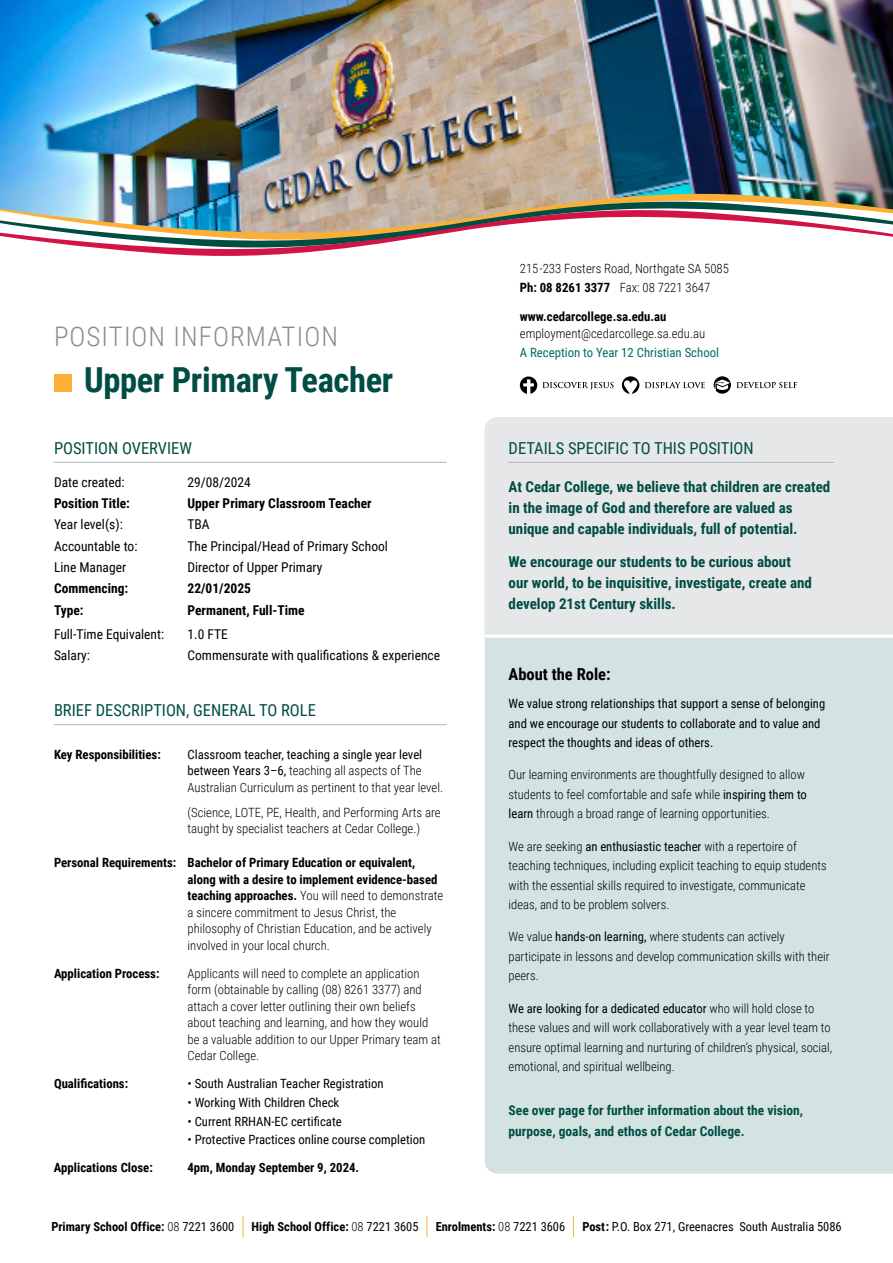
<style>
.page{position:relative;width:893px;height:1263px;background:#fff}
.page>*{position:absolute;margin:0;border:0;box-sizing:border-box;transform-origin:0 0}
.t1{font:700 34.5px "Roboto Condensed";letter-spacing:-.01em;color:#004d43}
.t2{font:300 27px "Roboto Condensed";letter-spacing:.04em;color:#8a8c8e}
.t3{font:16.5px "Roboto Condensed";color:#004d43}
.t4{font:700 16.5px "Roboto Condensed";color:#000}
.t5{font:700 15px/21px "Roboto Condensed";color:#004d43}
.t6{font:13.5px "Roboto Condensed";color:#000}
.t7{font:700 13.5px "Roboto Condensed";color:#000}
.t8{font:700 13.5px/20.7px "Roboto Condensed";color:#004d43}
.t9{font:300 12.75px/16.5px "Roboto Condensed";color:#000}
.t10{font:12.75px/19.5px "Roboto Condensed";color:#000}
.t11{font:700 12.75px "Roboto Condensed";color:#000}
.t12{font:12.75px "Roboto Condensed";color:#006c65}
.t13{font:700 12.45px "Roboto Condensed";color:#000}
.t14{font:12.45px "Roboto Condensed";color:#000}
.s1{font-weight:400}
.s2{font-weight:700}
.s3{font-weight:300}
</style>
<div class="page">
<img style="left:0;top:0;width:893px;height:178px">
<img style="left:0;top:178px;width:893px;height:8px">
<img style="left:0;top:186px;width:893px;height:70px">
<hr style="left:54px;top:462px;width:392px;height:1px;background:#b1b4b6">
<hr style="left:54px;top:724px;width:392px;height:1px;background:#b1b4b6">
<svg style="left:243px;top:1216px;width:1px;height:21px"></svg>
<svg style="left:427px;top:1216px;width:1px;height:21px"></svg>
<svg style="left:573px;top:1216px;width:1px;height:21px"></svg>
<div style="left:54px;top:374px;width:17px;height:18px;background:#fbaf34"></div>
<svg style="left:622px;top:376px;width:17px;height:18px"></svg>
<svg style="left:520px;top:376px;width:94px;height:18px"></svg>
<svg style="left:645px;top:382px;width:60px;height:6px"></svg>
<svg style="left:714px;top:376px;width:83px;height:18px"></svg>
<div style="left:485px;top:638px;width:408px;height:536px;background:#d3e3e1"></div>
<div style="left:485px;top:417px;width:408px;height:220px;background:#e6e7e8"></div>
<hr style="left:509px;top:462px;width:325px;height:1px;background:#b1b4b6">
<hr style="left:480px;top:635px;width:413px;height:3px;background:#fff">
<h2 class="t2" style="left:54px;top:317px;width:285px">POSITION INFORMATION</h2>
<h1 class="t1" style="left:84px;top:355px;width:311px">Upper Primary Teacher</h1>
<p class="t3" style="left:54px;top:436px;width:140px">POSITION OVERVIEW</p>
<p class="t6" style="left:54px;top:472px;width:72px">Date created:</p>
<p class="t6" style="left:188px;top:472px;width:65px">29/08/2024</p>
<p class="t7" style="left:54px;top:494px;width:77px">Position Title:</p>
<p class="t7" style="left:188px;top:494px;width:186px">Upper Primary Classroom Teacher</p>
<p class="t6" style="left:54px;top:515px;width:70px">Year level(s):</p>
<p class="t6" style="left:188px;top:515px;width:24px">TBA</p>
<p class="t6" style="left:54px;top:536px;width:85px">Accountable to:</p>
<p class="t6" style="left:188px;top:536px;width:202px">The Principal/Head of Primary School</p>
<p class="t6" style="left:54px;top:558px;width:74px">Line Manager</p>
<p class="t6" style="left:188px;top:558px;width:136px">Director of Upper Primary</p>
<p class="t7" style="left:54px;top:579px;width:76px">Commencing:</p>
<p class="t7" style="left:188px;top:579px;width:65px">22/01/2025</p>
<p class="t7" style="left:54px;top:600px;width:31px">Type:</p>
<p class="t7" style="left:188px;top:600px;width:119px">Permanent, Full-Time</p>
<p class="t6" style="left:54px;top:625px;width:112px">Full-Time Equivalent:</p>
<p class="t6" style="left:188px;top:625px;width:42px">1.0 FTE</p>
<p class="t6" style="left:54px;top:646px;width:38px">Salary:</p>
<p class="t6" style="left:188px;top:646px;width:254px">Commensurate with qualifications &amp; experience</p>
<p class="t3" style="left:54px;top:698px;width:263px">BRIEF DESCRIPTION, GENERAL TO ROLE</p>
<p class="t11" style="left:54px;top:745px;width:108px">Key Responsibilities:</p>
<p class="t9" style="left:188px;top:746px;width:257px"><span class="s1">Classroom teacher, teaching a single year level between Years 3–6,</span> teaching all aspects of The<br>Australian Curriculum as pertinent to that year level.</p>
<p class="t9" style="left:188px;top:804px;width:255px">(Science, LOTE, PE, Health, and Performing Arts are taught by specialist teachers at Cedar College.)</p>
<p class="t9" style="left:188px;top:854px;width:257px;text-indent:-134px"><span class="s2">Personal Requirements: Bachelor of Primary Education or equivalent, along with a desire to implement evidence-based teaching approaches.</span> You will need to demonstrate a sincere commitment to Jesus Christ, the philosophy of Christian Education, and be actively involved in your local church.</p>
<p class="t11" style="left:54px;top:964px;width:107px">Application Process:</p>
<p class="t9" style="left:188px;top:965px;width:255px">Applicants will need to complete an application form (obtainable by calling (08) 8261 3377) and attach a cover letter outlining their own beliefs about teaching and learning, and how they would be a valuable addition to our Upper Primary team at Cedar College.</p>
<p class="t11" style="left:54px;top:1075px;width:76px">Qualifications:</p>
<p class="t10" style="left:187px;top:1074px;width:198px">• South Australian Teacher Registration</p>
<p class="t10" style="left:187px;top:1092px;width:153px">• Working With Children Check</p>
<p class="t10" style="left:187px;top:1111px;width:156px">• Current RRHAN-EC certificate</p>
<p class="t10" style="left:187px;top:1129px;width:239px">• Protective Practices online course completion</p>
<p class="t11" style="left:54px;top:1158px;width:100px">Applications Close:</p>
<p class="t11" style="left:187px;top:1158px;width:173px">4pm, Monday September 9, 2024.</p>
<p class="t9" style="left:520px;top:259px;width:211px;line-height:18.9px">215-233 Fosters Road, Northgate SA 5085<br><span class="s2">Ph: 08 8261 3377</span> Fax: 08 7221 3647</p>
<p class="t11" style="left:520px;top:307px;width:148px">www.cedarcollege.sa.edu.au</p>
<p class="t9" style="left:520px;top:325px;width:187px">employment@cedarcollege.sa.edu.au</p>
<p class="t12" style="left:520px;top:343px;width:201px">A Reception to Year 12 Christian School</p>
<p class="t3" style="left:509px;top:436px;width:247px">DETAILS SPECIFIC TO THIS POSITION</p>
<p class="t5" style="left:509px;top:475px;width:323px">At Cedar College, we believe that children are created in the image of God and therefore are valued as unique and capable individuals, full of potential.</p>
<p class="t5" style="left:509px;top:551px;width:305px">We encourage our students to be curious about our world, to be inquisitive, investigate, create and develop 21st Century skills.</p>
<p class="t4" style="left:509px;top:663px;width:104px">About the Role:</p>
<p class="t10" style="left:509px;top:693px;width:318px">We value strong relationships that support a sense of belonging and we encourage our students to collaborate and to value and respect the thoughts and ideas of others.</p>
<p class="t9" style="left:509px;top:765px;width:300px;line-height:19.5px">Our learning environments are thoughtfully designed to allow students to feel comfortable and safe while <span class="s1">inspiring them to learn</span> through a broad range of learning opportunities.</p>
<p class="t9" style="left:509px;top:836px;width:320px;line-height:19.5px">We are seeking <span class="s1">an enthusiastic teacher</span> with a repertoire of teaching techniques, including explicit teaching to equip students with the essential skills required to investigate, communicate ideas, and to be problem solvers.</p>
<p class="t9" style="left:509px;top:927px;width:322px;line-height:19.5px">We value <span class="s1">hands-on learning,</span> where students can actively participate in lessons and develop communication skills with their peers.</p>
<p class="t9" style="left:509px;top:998px;width:325px;line-height:19.5px"><span class="s1">We are looking for a dedicated educator</span> who will hold close to these values and will work collaboratively with a year level team to ensure optimal learning and nurturing of children’s physical, social, emotional, and spiritual wellbeing.</p>
<p class="t8" style="left:509px;top:1099px;width:296px">See over page for further information about the vision, purpose, goals, and ethos of Cedar College.</p>
<p class="t13" style="left:51px;top:1217px;width:185px">Primary School Office: <span class="s3">08</span> <span class="s1">7221 3600</span></p>
<p class="t13" style="left:252px;top:1217px;width:169px">High School Office: <span class="s3">08</span> <span class="s1">7221 3605</span></p>
<p class="t13" style="left:436px;top:1217px;width:131px">Enrolments: <span class="s3">08</span> <span class="s1">7221 3606</span></p>
<p class="t14" style="left:582px;top:1217px;width:261px"><span class="s2">Post:</span> P.O. Box 271, Greenacres South Australia 5086</p>
</div>
